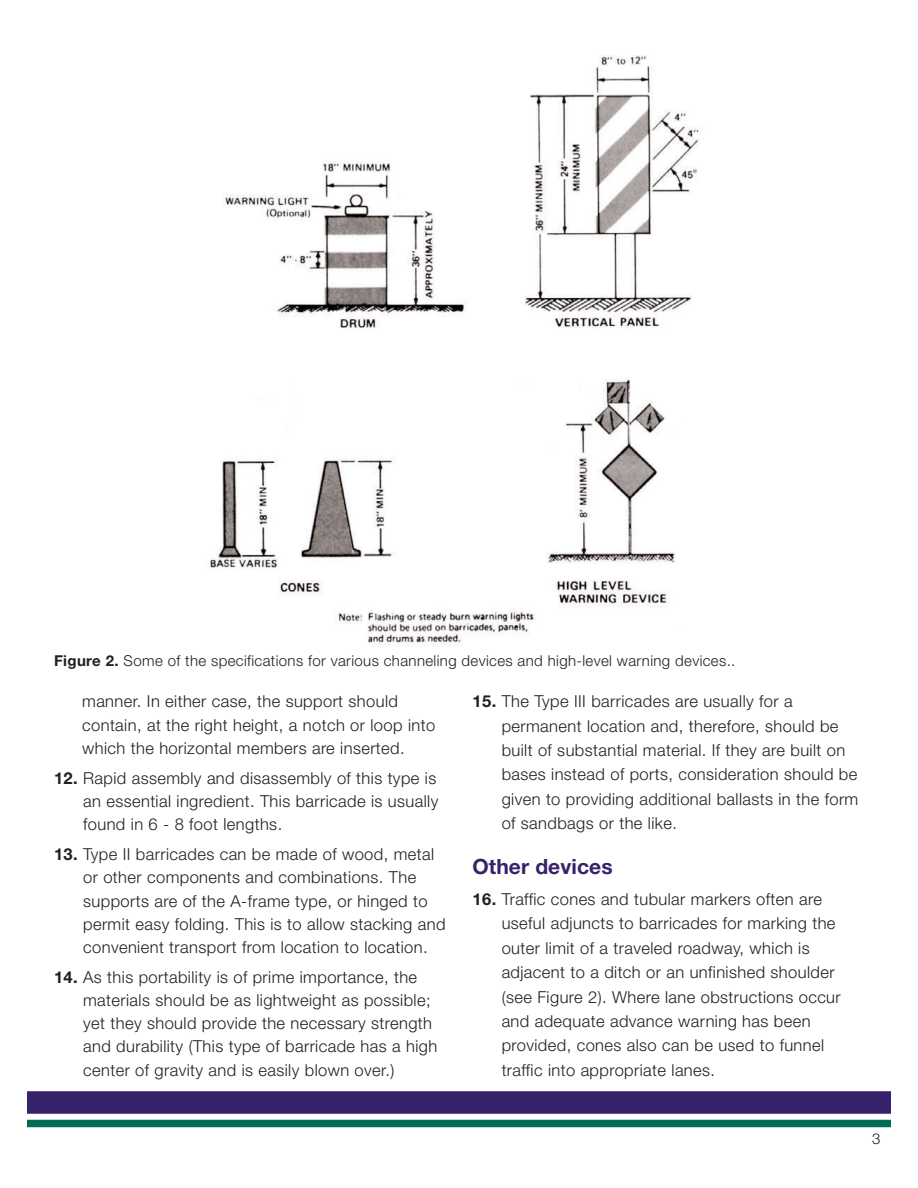
<style>
.page{position:relative;width:918px;height:1188px;background:#fff}
.page>*{position:absolute;margin:0;border:0;box-sizing:border-box;transform-origin:0 0}
.t1{font:700 21px "Helvetica Neue LT Std";letter-spacing:.005em;color:#36226a}
.t2{font:300 16.5px/23.2px "Helvetica Neue LT Std";letter-spacing:.025em;color:#231f20}
.t3{font:300 15px "Helvetica Neue LT Std";letter-spacing:.025em;color:#231f20}
.s1{font-weight:700}
</style>
<div class="page">
<div style="left:27px;top:1091px;width:864px;height:23px;background:#36226a"></div>
<div style="left:27px;top:1120px;width:864px;height:7px;background:#006c55"></div>
<img style="left:210px;top:55px;width:489px;height:592px">
<p class="t3" style="left:54px;top:652px;width:683px"><span class="s1">Figure 2.</span> Some of the specifications for various channeling devices and high-level warning devices..</p>
<p class="t2" style="left:82px;top:690px;width:355px">manner. In either case, the support should contain, at the right height, a notch or loop into which the horizontal members are inserted.</p>
<p class="t2" style="left:83px;top:766px;width:357px;text-indent:-29px"><span class="s1">12.</span> Rapid assembly and disassembly of this type is an essential ingredient. This barricade is usually found in 6 - 8 foot lengths.</p>
<p class="t2" style="left:83px;top:842px;width:364px;text-indent:-29px"><span class="s1">13.</span> Type II barricades can be made of wood, metal or other components and combinations. The supports are of the A-frame type, or hinged to permit easy folding. This is to allow stacking and convenient transport from location to location.</p>
<p class="t2" style="left:83px;top:965px;width:356px;text-indent:-29px"><span class="s1">14.</span> As this portability is of prime importance, the materials should be as lightweight as possible; yet they should provide the necessary strength and durability (This type of barricade has a high center of gravity and is easily blown over.)</p>
<p class="t2" style="left:502px;top:689px;width:358px;line-height:24.3px;text-indent:-29px"><span class="s1">15.</span> The Type III barricades are usually for a permanent location and, therefore, should be built of substantial material. If they are built on bases instead of ports, consideration should be given to providing additional ballasts in the form of sandbags or the like.</p>
<p class="t1" style="left:472px;top:853px;width:142px">Other devices</p>
<p class="t2" style="left:502px;top:887px;width:341px;line-height:24.3px;text-indent:-29px"><span class="s1">16.</span> Traffic cones and tubular markers often are useful adjuncts to barricades for marking the outer limit of a traveled roadway, which is adjacent to a ditch or an unfinished shoulder (see Figure 2). Where lane obstructions occur and adequate advance warning has been provided, cones also can be used to funnel traffic into appropriate lanes.</p>
<p class="t3" style="left:872px;top:1130px;width:10px">3</p>
</div>
